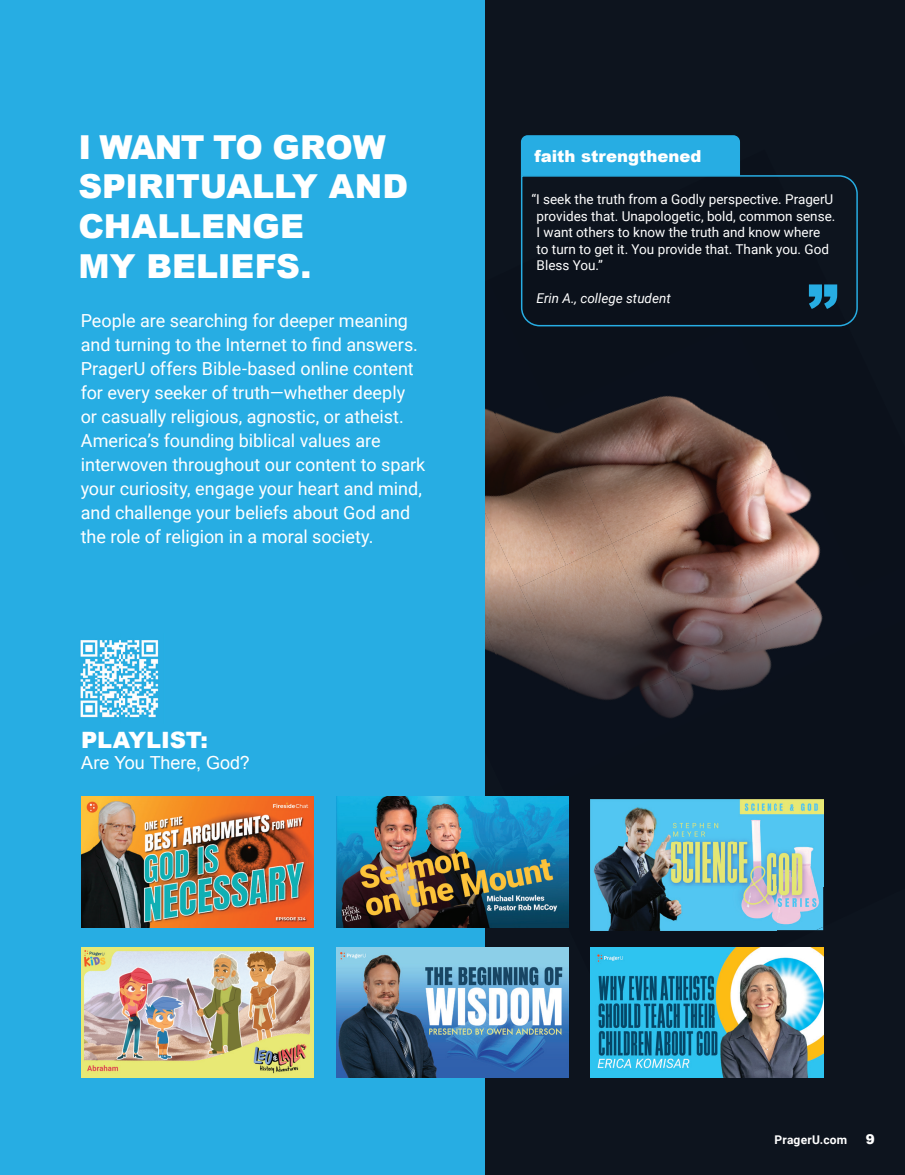
<style>
.page{position:relative;width:905px;height:1175px;background:#fff}
.page>*{position:absolute;margin:0;border:0;box-sizing:border-box;transform-origin:0 0}
.t1{font:900 33px/39.6px "Arial";letter-spacing:-.005em;color:#fff}
.t2{font:900 22.5px "Arial";letter-spacing:-.005em;color:#fff}
.t3{font:18px/24px "Roboto";color:#fff}
.t4{font:18px "Arial";letter-spacing:-.005em;color:#fff}
.t5{font:900 16.5px "Arial";color:#fff}
.t6{font:13.5px/16.5px "Roboto";color:#fff}
.t7{font:italic 13.5px "Roboto";color:#fff}
.t8{font:900 13.5px "Arial";color:#fff}
.t9{font:700 12px "Roboto";letter-spacing:.02em;color:#fff}
</style>
<div class="page">
<div style="left:422px;top:0;width:482px;height:1174px;background:#0d141e"></div>
<img style="left:766px;top:632px;width:21px;height:43px">
<img style="left:787px;top:632px;width:31px;height:15px">
<img style="left:704px;top:411px;width:69px;height:45px">
<img style="left:704px;top:456px;width:119px;height:176px">
<img style="left:702px;top:873px;width:122px;height:130px">
<img style="left:612px;top:396px;width:92px;height:104px">
<img style="left:612px;top:500px;width:154px;height:175px">
<img style="left:695px;top:675px;width:72px;height:16px">
<img style="left:823px;top:799px;width:1px;height:74px">
<img style="left:484px;top:280px;width:128px;height:263px">
<img style="left:582px;top:543px;width:92px;height:132px">
<img style="left:582px;top:675px;width:113px;height:43px">
<img style="left:484px;top:391px;width:82px;height:120px">
<img style="left:590px;top:930px;width:112px;height:1px">
<img style="left:484px;top:511px;width:98px;height:183px">
<img style="left:484px;top:630px;width:52px;height:132px">
<img style="left:552px;top:927px;width:17px;height:1px">
<div style="left:0;top:0;width:484px;height:1174px;background:#27ade3"></div>
<div style="left:521px;top:135px;width:219px;height:39px;background:#27ade3"></div>
<svg style="left:520px;top:174px;width:338px;height:153px"></svg>
<img style="left:80px;top:640px;width:79px;height:78px">
<img style="left:336px;top:947px;width:233px;height:130px">
<img style="left:590px;top:947px;width:233px;height:130px">
<img style="left:81px;top:796px;width:233px;height:131px">
<img style="left:81px;top:947px;width:232px;height:130px">
<img style="left:590px;top:799px;width:233px;height:131px">
<img style="left:336px;top:796px;width:233px;height:131px">
<h1 class="t1" style="left:78px;top:126px;width:331px">I WANT TO GROW<br>SPIRITUALLY AND<br>CHALLENGE<br>MY BELIEFS.</h1>
<p class="t3" style="left:81px;top:308px;width:346px">People are searching for deeper meaning and turning to the Internet to find answers.<br>PragerU offers Bible-based online content for every seeker of truth—whether deeply or casually religious, agnostic, or atheist.<br>America’s founding biblical values are interwoven throughout our content to spark your curiosity, engage your heart and mind, and challenge your beliefs about God and the role of religion in a moral society.</p>
<p class="t2" style="left:81px;top:723px;width:128px">PLAYLIST:</p>
<p class="t4" style="left:81px;top:751px;width:170px">Are You There, God?</p>
<p class="t5" style="left:534px;top:144px;width:168px">faith strengthened</p>
<p class="t6" style="left:536px;top:191px;width:300px;text-indent:-5px">“I seek the truth from a Godly perspective. PragerU provides that. Unapologetic, bold, common sense.<br>I want others to know the truth and know where to turn to get it. You provide that. Thank you. God Bless You.”</p>
<p class="t7" style="left:536px;top:289px;width:136px">Erin A., college student</p>
<p class="t9" style="left:774px;top:1130px;width:74px">PragerU.com</p>
<p class="t8" style="left:865px;top:1128px;width:11px">9</p>
</div>
